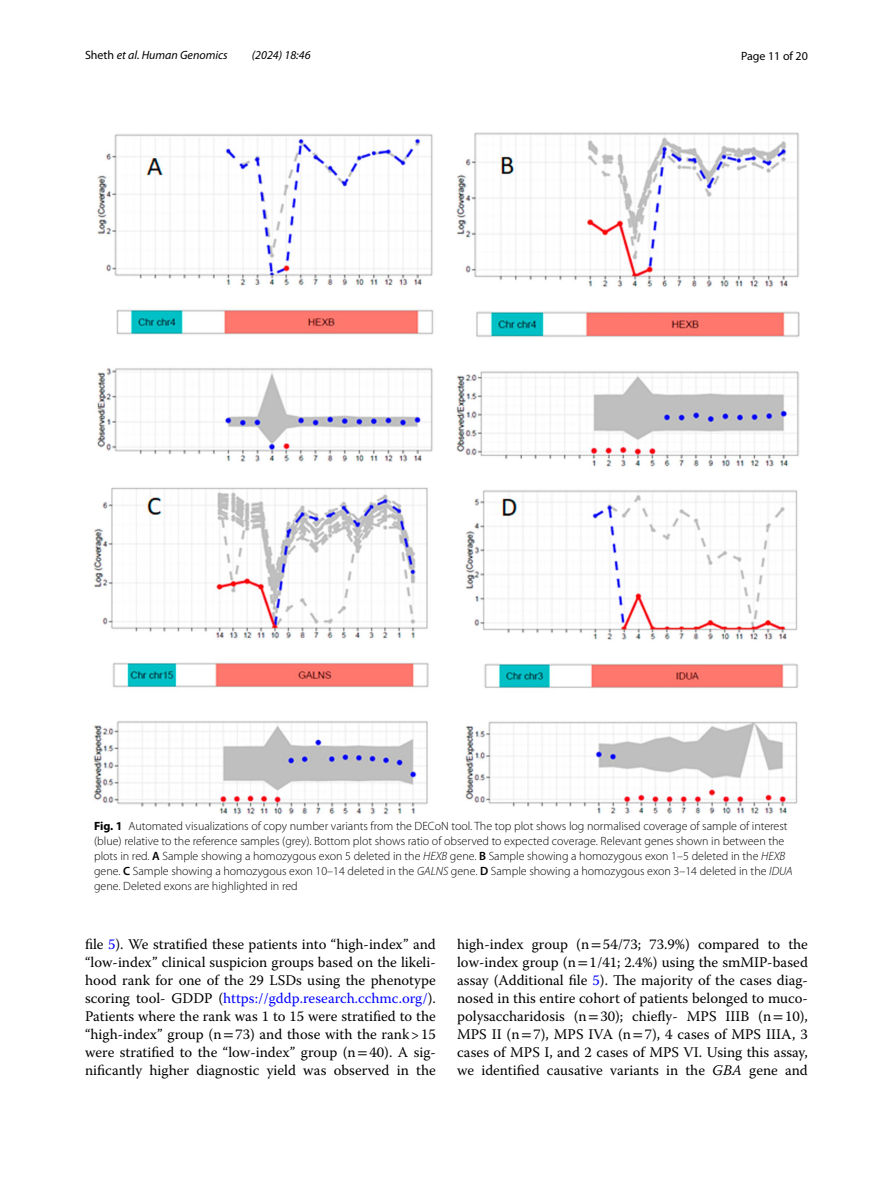
<style>
.page{position:relative;width:893px;height:1187px;background:#fff}
.page>*{position:absolute;margin:0;border:0;box-sizing:border-box;transform-origin:0 0}
.t1{font:14.7px/18px "Warnock Pro";color:#000;text-align:justify}
.t2{font:300 12px/15px "Myriad Pro";color:#000}
.t3{font:italic 12px "Myriad Pro";color:#000}
.t4{font:12px "Myriad Pro";color:#000}
.s1{font-style:normal}
.s2{font-weight:700}
.s3{font-weight:600}
.s4{font-style:italic}
.s5{color:#00f}
.s6{font-family:"STIX"}
</style>
<div class="page">
<img style="left:94px;top:133px;width:705px;height:681px">
<p class="t3" style="left:85px;top:48px;width:144px"><span class="s1">Sheth</span> et al. Human Genomics</p>
<p class="t3" style="left:252px;top:48px;width:60px">(2024) 18:46</p>
<p class="t4" style="left:741px;top:48px;width:68px">Page 11 of 20</p>
<p class="t2" style="left:94px;top:818px;width:700px"><span class="s2">Fig. 1</span> Automated visualizations of copy number variants from the DECoN tool. The top plot shows log normalised coverage of sample of interest (blue) relative to the reference samples (grey). Bottom plot shows ratio of observed to expected coverage. Relevant genes shown in between the plots in red. <span class="s3">A</span> Sample showing a homozygous exon 5 deleted in the <span class="s4">HEXB</span> gene. <span class="s3">B</span> Sample showing a homozygous exon 1–5 deleted in the <span class="s4">HEXB </span>gene. <span class="s3">C</span> Sample showing a homozygous exon 10–14 deleted in the <span class="s4">GALNS</span> gene. <span class="s3">D</span> Sample showing a homozygous exon 3–14 deleted in the <span class="s4">IDUA </span>gene. Deleted exons are highlighted in red</p>
<p class="t1" style="left:85px;top:935px;width:352px">file <span class="s5">5</span>). We stratified these patients into “high-index” and “low-index” clinical suspicion groups based on the likeli&shy;hood rank for one of the 29 LSDs using the phenotype scoring tool- GDDP (<span class="s5">https://gddp.research.cchmc.org/</span>).<br>Patients where the rank was 1 to 15 were stratified to the “high-index” group (n<span class="s6">=</span>73) and those with the rank&gt;15 were stratified to the “low-index” group (n<span class="s6">=</span>40). A sig&shy;nificantly higher diagnostic yield was observed in the</p>
<p class="t1" style="left:457px;top:935px;width:352px">high-index group (n<span class="s6">=</span>54/73; 73.9%) compared to the low-index group (n<span class="s6">=</span>1/41; 2.4%) using the smMIP-based assay (Additional file <span class="s5">5</span>). The majority of the cases diag&shy;nosed in this entire cohort of patients belonged to muco&shy;polysaccharidosis (n<span class="s6">=</span>30); chiefly- MPS IIIB (n<span class="s6">=</span>10), MPS II (n<span class="s6">=</span>7), MPS IVA (n<span class="s6">=</span>7), 4 cases of MPS IIIA, 3 cases of MPS I, and 2 cases of MPS VI. Using this assay, we identified causative variants in the <span class="s4">GBA</span> gene and</p>
</div>
